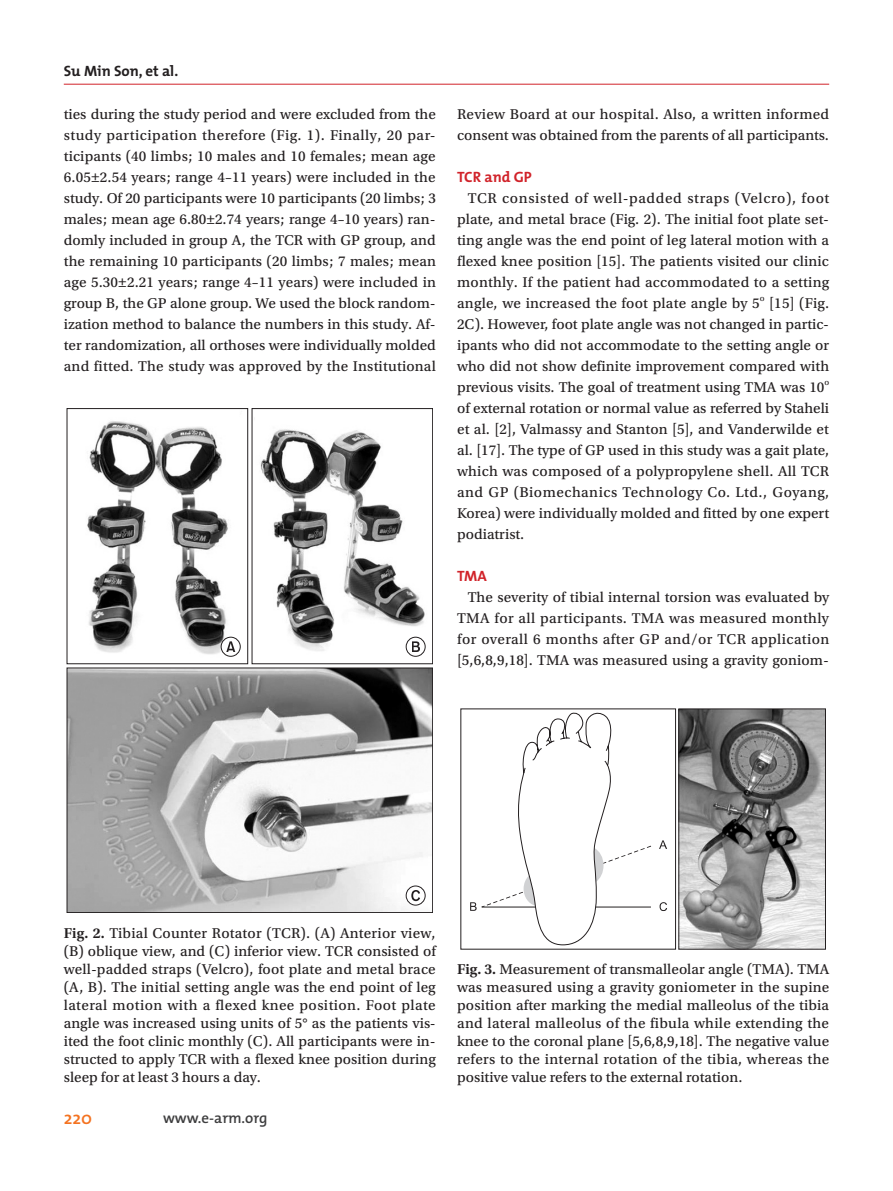
<style>
.page{position:relative;width:893px;height:1191px;background:#fff}
.page>*{position:absolute;margin:0;border:0;box-sizing:border-box;transform-origin:0 0}
.t1{font:600 18px "The Mix";color:#f47321}
.바탕글{font:15px/21px "Utopia Std Capt";letter-spacing:.005em;color:#231f20;text-align:justify}
.그림{font:15px/18px "Utopia Std Capt";color:#231f20;text-align:justify}
.쪽제목_짝{font:700 15px "The Mix";color:#231f20}
.t2{font:600 15px "The Mix";color:#3e3e3f}
._1{font:700 15px "The Mix";color:#d1232a}
.바탕글-2{font:8.7px "Utopia Std Capt";color:#231f20}
.s1{font-family:"Utopia Std";font-weight:600}
</style>
<div class="page">
<hr style="left:64px;top:84px;width:765px;height:1px;background:#d1232a">
<svg style="left:67px;top:408px;width:366px;height:504px"></svg>
<svg style="left:406px;top:886px;width:19px;height:19px"></svg>
<div style="left:406px;top:885px;width:19px;height:20px;border:1px solid #231f20;border-radius:50%"></div>
<svg style="left:411px;top:890px;width:9px;height:11px"></svg>
<svg style="left:221px;top:637px;width:19px;height:19px"></svg>
<div style="left:221px;top:637px;width:20px;height:19px;border:1px solid #231f20;border-radius:50%"></div>
<svg style="left:226px;top:641px;width:9px;height:11px"></svg>
<div style="left:406px;top:637px;width:19px;height:19px;background:#fff;border-radius:50%"></div>
<div style="left:406px;top:637px;width:19px;height:19px;border:1px solid #231f20;border-radius:50%"></div>
<svg style="left:412px;top:641px;width:8px;height:11px"></svg>
<img style="left:680px;top:710px;width:144px;height:237px">
<div style="left:461px;top:708px;width:215px;height:241px;border:1px solid #231f20"></div>
<svg style="left:659px;top:840px;width:8px;height:9px"></svg>
<svg style="left:660px;top:902px;width:7px;height:9px"></svg>
<svg style="left:470px;top:708px;width:181px;height:237px"></svg>
<div style="left:678px;top:708px;width:148px;height:241px;border:1px solid #231f20"></div>
<p class="쪽제목_짝" style="left:64px;top:59px;width:116px">Su Min Son, et al.</p>
<p class="바탕글" style="left:64px;top:104px;width:374px">ties during the study period and were excluded from the study participation therefore (Fig. 1). Finally, 20 par&shy;ticipants (40 limbs; 10 males and 10 females; mean age 6.05±2.54 years; range 4–11 years) were included in the study. Of 20 participants were 10 participants (20 limbs; 3 males; mean age 6.80±2.74 years; range 4–10 years) ran&shy;domly included in group A, the TCR with GP group, and the remaining 10 participants (20 limbs; 7 males; mean age 5.30±2.21 years; range 4–11 years) were included in group B, the GP alone group. We used the block random&shy;ization method to balance the numbers in this study. Af&shy;ter randomization, all orthoses were individually molded and fitted. The study was approved by the Institutional</p>
<p class="바탕글" style="left:457px;top:104px;width:374px">Review Board at our hospital. Also, a written informed consent was obtained from the parents of all participants.</p>
<p class="_1" style="left:457px;top:164px;width:76px">TCR and GP</p>
<p class="바탕글" style="left:457px;top:188px;width:374px;text-indent:11px">TCR consisted of well-padded straps (Velcro), foot plate, and metal brace (Fig. 2). The initial foot plate set&shy;ting angle was the end point of leg lateral motion with a flexed knee position [15]. The patients visited our clinic monthly. If the patient had accommodated to a setting angle, we increased the foot plate angle by 5</p>
<p class="바탕글" style="left:457px;top:293px;width:374px;text-indent:312px">[15] (Fig.<br>2C). However, foot plate angle was not changed in partic&shy;ipants who did not accommodate to the setting angle or who did not show definite improvement compared with previous visits. The goal of treatment using TMA was 10</p>
<p class="바탕글-2" style="left:760px;top:293px;width:6px">o</p>
<p class="바탕글-2" style="left:824px;top:377px;width:6px">o</p>
<p class="바탕글" style="left:457px;top:398px;width:374px">of external rotation or normal value as referred by Staheli et al. [2], Valmassy and Stanton [5], and Vanderwilde et al. [17]. The type of GP used in this study was a gait plate, which was composed of a polypropylene shell. All TCR and GP (Biomechanics Technology Co. Ltd., Goyang, Korea) were individually molded and fitted by one expert podiatrist.</p>
<p class="_1" style="left:457px;top:563px;width:31px">TMA</p>
<p class="바탕글" style="left:457px;top:587px;width:374px;text-indent:11px">The severity of tibial internal torsion was evaluated by TMA for all participants. TMA was measured monthly for overall 6 months after GP and/or TCR application [5,6,8,9,18]. TMA was measured using a gravity goniom-</p>
<p class="그림" style="left:64px;top:924px;width:374px"><span class="s1">Fig. 2.</span> Tibial Counter Rotator (TCR). (A) Anterior view, (B) oblique view, and (C) inferior view. TCR consisted of well-padded straps (Velcro), foot plate and metal brace (A, B). The initial setting angle was the end point of leg lateral motion with a flexed knee position. Foot plate angle was increased using units of 5° as the patients vis&shy;ited the foot clinic monthly (C). All participants were in&shy;structed to apply TCR with a flexed knee position during sleep for at least 3 hours a day.</p>
<p class="t1" style="left:64px;top:1102px;width:30px">220</p>
<p class="t2" style="left:163px;top:1105px;width:106px">www.e-arm.org</p>
<p class="그림" style="left:457px;top:960px;width:374px"><span class="s1">Fig. 3.</span> Measurement of transmalleolar angle (TMA). TMA was measured using a gravity goniometer in the supine position after marking the medial malleolus of the tibia and lateral malleolus of the fibula while extending the knee to the coronal plane [5,6,8,9,18]. The negative value refers to the internal rotation of the tibia, whereas the positive value refers to the external rotation.</p>
</div>
